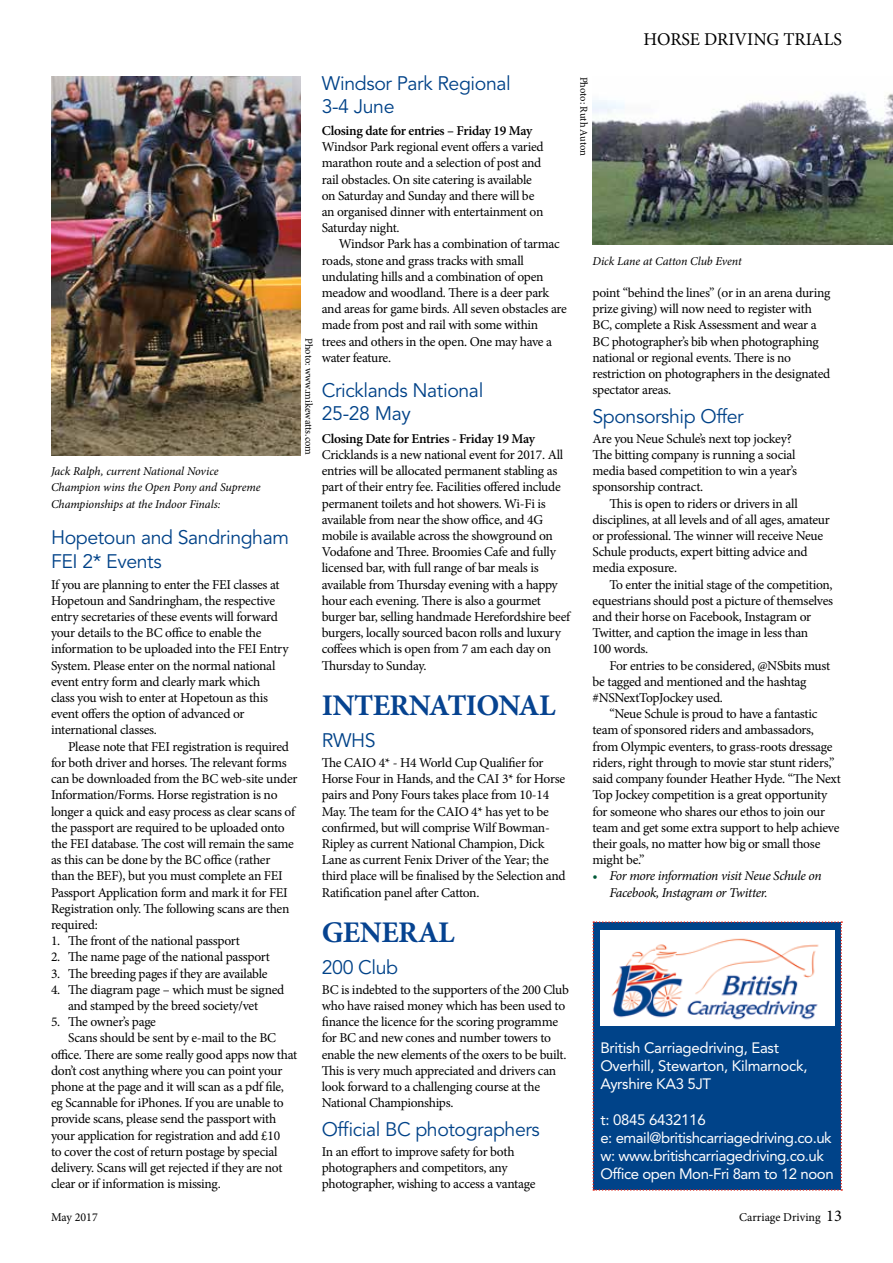
<style>
.page{position:relative;width:893px;height:1263px;background:#fff}
.page>*{position:absolute;margin:0;border:0;box-sizing:border-box;transform-origin:0 0}
.t1{font:700 30px "Minion Pro";letter-spacing:-.02em;color:#064390}
.t2{font:19.5px/23.4px "Avenir LT Std";letter-spacing:-.02em;color:#004288}
.t3{font:18px "Minion Pro";color:#000}
.t4{font:15px/18px "Avenir LT Std";letter-spacing:-.03em;color:#fff}
.t5{font:13.5px/16.2px "Minion Pro";letter-spacing:-.025em;color:#000}
.t6{font:600 13.5px "Minion Pro";letter-spacing:-.02em;color:#000}
.t7{font:italic 13.5px/16.2px "Minion Pro";letter-spacing:-.03em;color:#000}
.t8{font:italic 12px/16.2px "Minion Pro";letter-spacing:-.01em;color:#000}
.t9{font:12px "Minion Pro";color:#000}
.t10{font:10.5px "Minion Pro";letter-spacing:-.005em;color:#000}
.s1{font-style:normal;color:#005937}
.s2{font-size:16.5px}
</style>
<div class="page">
<div style="left:592px;top:921px;width:250px;height:270px;background:#004389"></div>
<img style="left:601px;top:930px;width:233px;height:96px">
<img style="left:592px;top:92px;width:301px;height:152px">
<img style="left:51px;top:77px;width:249px;height:378px">
<h3 class="t3" style="left:643px;top:27px;width:200px">HORSE DRIVING TRIALS</h3>
<p class="t8" style="left:51px;top:463px;width:211px">Jack Ralph, current National Novice<br>Champion wins the Open Pony and Supreme<br>Championships at the Indoor Finals:</p>
<h2 class="t2" style="left:51px;top:526px;width:240px">Hopetoun and Sandringham<br>FEI 2* Events</h2>
<p class="t5" style="left:51px;top:576px;width:239px">If you are planning to enter the FEI classes at Hopetoun and Sandringham, the respective entry secretaries of these events will forward your details to the BC office to enable the information to be uploaded into the FEI Entry System. Please enter on the normal national event entry form and clearly mark which<br>class you wish to enter at Hopetoun as this event offers the option of advanced or international classes.</p>
<p class="t5" style="left:51px;top:738px;width:248px;text-indent:17px">Please note that FEI registration is required for both driver and horses. The relevant forms can be downloaded from the BC web-site under Information/Forms. Horse registration is no longer a quick and easy process as clear scans of the passport are required to be uploaded onto the FEI database. The cost will remain the same as this can be done by the BC office (rather than the BEF), but you must complete an FEI Passport Application form and mark it for FEI Registration only. The following scans are then required:</p>
<p class="t5" style="left:51px;top:933px;width:190px">1. The front of the national passport</p>
<p class="t5" style="left:51px;top:949px;width:220px">2. The name page of the national passport</p>
<p class="t5" style="left:51px;top:965px;width:218px">3. The breeding pages if they are available</p>
<p class="t5" style="left:68px;top:981px;width:218px;text-indent:-17px">4. The diagram page – which must be signed and stamped by the breed society/vet</p>
<p class="t5" style="left:51px;top:1014px;width:107px">5. The owner’s page</p>
<p class="t5" style="left:68px;top:1030px;width:210px">Scans should be sent by e-mail to the BC</p>
<p class="t5" style="left:51px;top:1046px;width:248px">office. There are some really good apps now that</p>
<p class="t5" style="left:51px;top:1062px;width:233px">don’t cost anything where you can point your</p>
<p class="t5" style="left:51px;top:1078px;width:235px">phone at the page and it will scan as a pdf file,</p>
<p class="t5" style="left:51px;top:1095px;width:234px">eg Scannable for iPhones. If you are unable to</p>
<p class="t5" style="left:51px;top:1111px;width:227px">provide scans, please send the passport with</p>
<p class="t5" style="left:51px;top:1127px;width:231px">your application for registration and add £10</p>
<p class="t5" style="left:51px;top:1143px;width:228px">to cover the cost of return postage by special</p>
<p class="t5" style="left:51px;top:1159px;width:233px">delivery. Scans will get rejected if they are not</p>
<p class="t5" style="left:51px;top:1176px;width:171px">clear or if information is missing.</p>
<p class="t10" style="left:316px;top:338px;width:118px;rotate:90deg">Photo: www.mikewatts.com</p>
<h2 class="t2" style="left:322px;top:72px;width:191px">Windsor Park Regional<br>3-4 June</h2>
<p class="t6" style="left:322px;top:121px;width:212px">Closing date for entries – Friday 19 May</p>
<p class="t5" style="left:322px;top:139px;width:223px">Windsor Park regional event offers a varied marathon route and a selection of post and rail obstacles. On site catering is available on Saturday and Sunday and there will be an organised dinner with entertainment on Saturday night.</p>
<p class="t5" style="left:322px;top:236px;width:247px;text-indent:17px">Windsor Park has a combination of tarmac roads, stone and grass tracks with small undulating hills and a combination of open meadow and woodland. There is a deer park and areas for game birds. All seven obstacles are made from post and rail with some within<br>trees and others in the open. One may have a water feature.</p>
<h2 class="t2" style="left:322px;top:379px;width:163px">Cricklands National<br>25-28 May</h2>
<p class="t6" style="left:322px;top:429px;width:215px">Closing Date for Entries - Friday 19 May</p>
<p class="t5" style="left:322px;top:447px;width:250px">Cricklands is a new national event for 2017. All entries will be allocated permanent stabling as part of their entry fee. Facilities offered include permanent toilets and hot showers. Wi-Fi is available from near the show office, and 4G mobile is available across the showground on Vodafone and Three. Broomies Cafe and fully licensed bar, with full range of bar meals is available from Thursday evening with a happy hour each evening. There is also a gourmet burger bar, selling handmade Herefordshire beef burgers, locally sourced bacon rolls and luxury coffees which is open from 7 am each day on Thursday to Sunday.</p>
<h1 class="t1" style="left:322px;top:684px;width:235px">INTERNATIONAL</h1>
<h2 class="t2" style="left:322px;top:729px;width:56px">RWHS</h2>
<p class="t5" style="left:322px;top:754px;width:245px">The CAIO 4* - H4 World Cup Qualifier for Horse Four in Hands, and the CAI 3* for Horse pairs and Pony Fours takes place from 10-14<br>May. The team for the CAIO 4* has yet to be confirmed, but will comprise Wilf Bowman-Ripley as current National Champion, Dick Lane as current Fenix Driver of the Year; the third place will be finalised by the Selection and Ratification panel after Catton.</p>
<h1 class="t1" style="left:322px;top:911px;width:135px">GENERAL</h1>
<h2 class="t2" style="left:322px;top:956px;width:78px">200 Club</h2>
<p class="t5" style="left:322px;top:981px;width:249px">BC is indebted to the supporters of the 200 Club who have raised money which has been used to finance the licence for the scoring programme for BC and new cones and number towers to enable the new elements of the oxers to be built.<br>This is very much appreciated and drivers can look forward to a challenging course at the National Championships.</p>
<h2 class="t2" style="left:322px;top:1118px;width:220px">Official BC photographers</h2>
<p class="t5" style="left:322px;top:1143px;width:215px">In an effort to improve safety for both photographers and competitors, any photographer, wishing to access a vantage</p>
<p class="t10" style="left:591px;top:77px;width:81px;rotate:90deg">Photo: Ruth Auton</p>
<p class="t8" style="left:592px;top:253px;width:151px">Dick Lane at Catton Club Event</p>
<p class="t5" style="left:592px;top:285px;width:239px">point “behind the lines” (or in an arena during prize giving) will now need to register with BC, complete a Risk Assessment and wear a BC photographer’s bib when photographing national or regional events. There is no restriction on photographers in the designated spectator areas.</p>
<h2 class="t2" style="left:592px;top:405px;width:153px">Sponsorship Offer</h2>
<p class="t5" style="left:592px;top:430px;width:206px">Are you Neue Schule’s next top jockey?<br>The bitting company is running a social media based competition to win a year’s sponsorship contract.</p>
<p class="t5" style="left:592px;top:495px;width:239px;text-indent:17px">This is open to riders or drivers in all disciplines, at all levels and of all ages, amateur or professional. The winner will receive Neue Schule products, expert bitting advice and media exposure.</p>
<p class="t5" style="left:592px;top:576px;width:242px;text-indent:17px">To enter the initial stage of the competition, equestrians should post a picture of themselves and their horse on Facebook, Instagram or Twitter, and caption the image in less than<br>100 words.</p>
<p class="t5" style="left:592px;top:657px;width:239px;text-indent:17px">For entries to be considered, @NSbits must be tagged and mentioned and the hashtag #NSNextTopJockey used.</p>
<p class="t5" style="left:592px;top:706px;width:250px;text-indent:17px">“Neue Schule is proud to have a fantastic team of sponsored riders and ambassadors, from Olympic eventers, to grass-roots dressage riders, right through to movie star stunt riders,” said company founder Heather Hyde. “The Next Top Jockey competition is a great opportunity for someone who shares our ethos to join our team and get some extra support to help achieve their goals, no matter how big or small those might be.”</p>
<p class="t7" style="left:609px;top:868px;width:214px;text-indent:-17px"><span class="s1">•</span> For more information visit Neue Schule on<br>Facebook, Instagram or Twitter.</p>
<p class="t4" style="left:600px;top:1039px;width:209px">British Carriagedriving, East<br>Overhill, Stewarton, Kilmarnock,<br>Ayrshire KA3 5JT</p>
<p class="t4" style="left:600px;top:1111px;width:235px">t: 0845 6432116<br>e: email@britishcarriagedriving.co.uk w: www.britishcarriagedriving.co.uk<br>Office open Mon-Fri 8am to 12 noon</p>
<p class="t9" style="left:51px;top:1209px;width:48px">May 2017</p>
<p class="t9" style="left:739px;top:1209px;width:104px">Carriage Driving <span class="s2">13</span></p>
</div>
